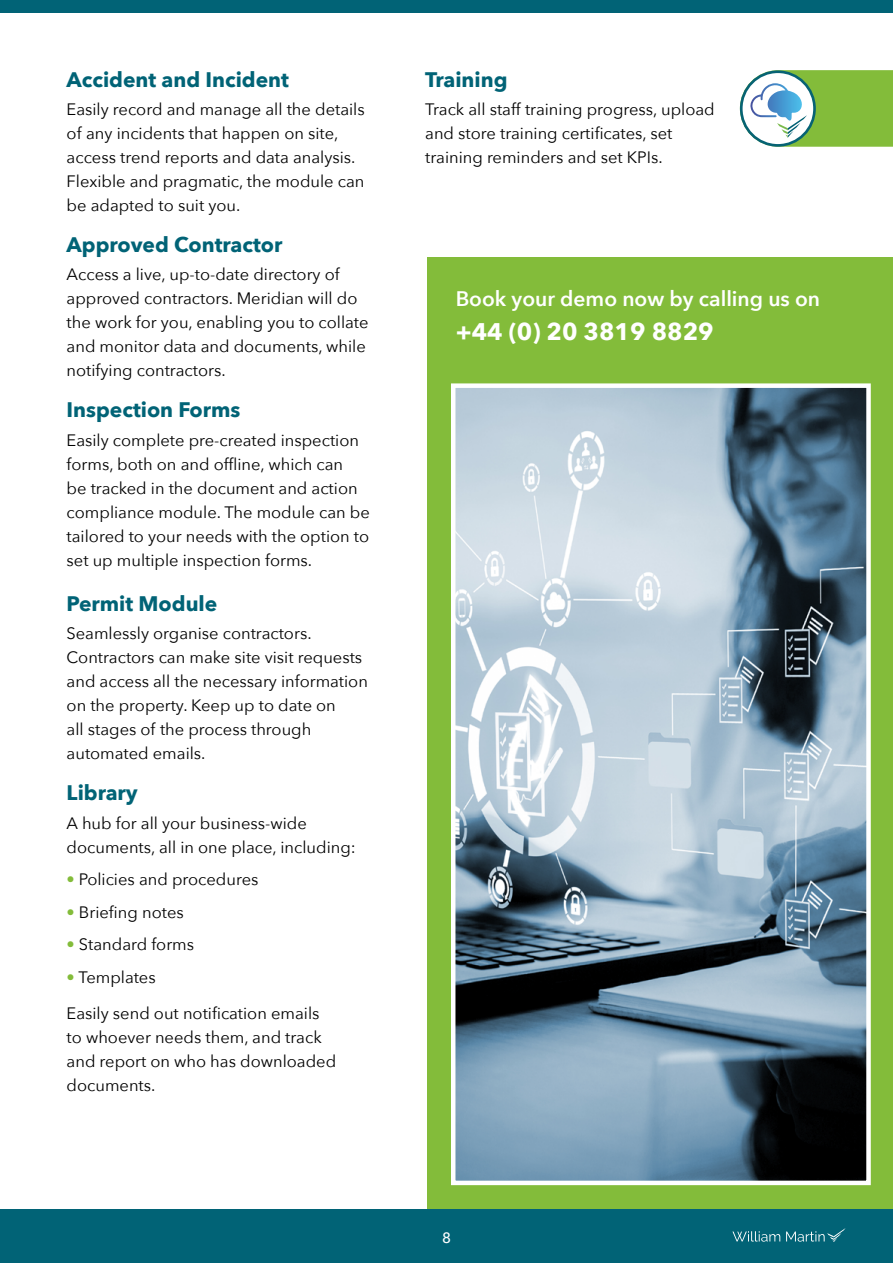
<style>
.page{position:relative;width:893px;height:1263px;background:#fff}
.page>*{position:absolute;margin:0;border:0;box-sizing:border-box;transform-origin:0 0}
.t1{font:700 24px "Avenir Next";color:#fff}
.t2{font:700 21px "Avenir Next";color:#016376}
.t3{font:600 21px "Avenir Next";color:#fff}
.t4{font:16.5px/24px "Avenir Next";color:#000}
.t5{font:500 15px "Avenir Next";color:#fff}
.s1{color:#83bc3a}
</style>
<div class="page">
<div style="left:428px;top:257px;width:465px;height:968px;background:#83bc3a"></div>
<div style="left:0;top:0;width:893px;height:12px;background:#016376"></div>
<svg style="left:740px;top:70px;width:153px;height:77px"></svg>
<div style="left:0;top:1210px;width:893px;height:53px;background:#016376"></div>
<svg style="left:732px;top:1231px;width:48px;height:10px"></svg>
<svg style="left:786px;top:1228px;width:60px;height:14px"></svg>
<img style="left:456px;top:388px;width:410px;height:792px">
<div style="left:451px;top:383px;width:420px;height:802px;border:4px solid #fff"></div>
<p class="t2" style="left:67px;top:61px;width:224px">Accident and Incident</p>
<p class="t4" style="left:67px;top:97px;width:300px">Easily record and manage all the details of any incidents that happen on site, access trend reports and data analysis.<br>Flexible and pragmatic, the module can be adapted to suit you.</p>
<p class="t2" style="left:67px;top:227px;width:217px">Approved Contractor</p>
<p class="t4" style="left:67px;top:262px;width:303px">Access a live, up-to-date directory of approved contractors. Meridian will do the work for you, enabling you to collate and monitor data and documents, while notifying contractors.</p>
<p class="t2" style="left:67px;top:392px;width:175px">Inspection Forms</p>
<p class="t4" style="left:67px;top:427px;width:305px">Easily complete pre-created inspection forms, both on and offline, which can<br>be tracked in the document and action compliance module. The module can be tailored to your needs with the option to set up multiple inspection forms.</p>
<p class="t2" style="left:67px;top:585px;width:152px">Permit Module</p>
<p class="t4" style="left:67px;top:621px;width:303px">Seamlessly organise contractors.<br>Contractors can make site visit requests and access all the necessary information on the property. Keep up to date on<br>all stages of the process through automated emails.</p>
<p class="t2" style="left:67px;top:775px;width:73px">Library</p>
<p class="t4" style="left:67px;top:810px;width:291px">A hub for all your business-wide documents, all in one place, including:</p>
<p class="t4" style="left:67px;top:867px;width:193px"><span class="s1">•</span> Policies and procedures</p>
<p class="t4" style="left:67px;top:899px;width:119px"><span class="s1">•</span> Briefing notes</p>
<p class="t4" style="left:67px;top:932px;width:129px"><span class="s1">•</span> Standard forms</p>
<p class="t4" style="left:67px;top:964px;width:91px"><span class="s1">•</span> Templates</p>
<p class="t4" style="left:67px;top:1001px;width:271px">Easily send out notification emails to whoever needs them, and track and report on who has downloaded documents.</p>
<p class="t2" style="left:425px;top:61px;width:84px">Training</p>
<p class="t4" style="left:425px;top:97px;width:291px">Track all staff training progress, upload and store training certificates, set training reminders and set KPIs.</p>
<p class="t3" style="left:456px;top:281px;width:366px">Book your demo now by calling us on</p>
<h1 class="t1" style="left:456px;top:311px;width:259px">+44 (0) 20 3819 8829</h1>
<p class="t5" style="left:442px;top:1225px;width:10px">8</p>
</div>
